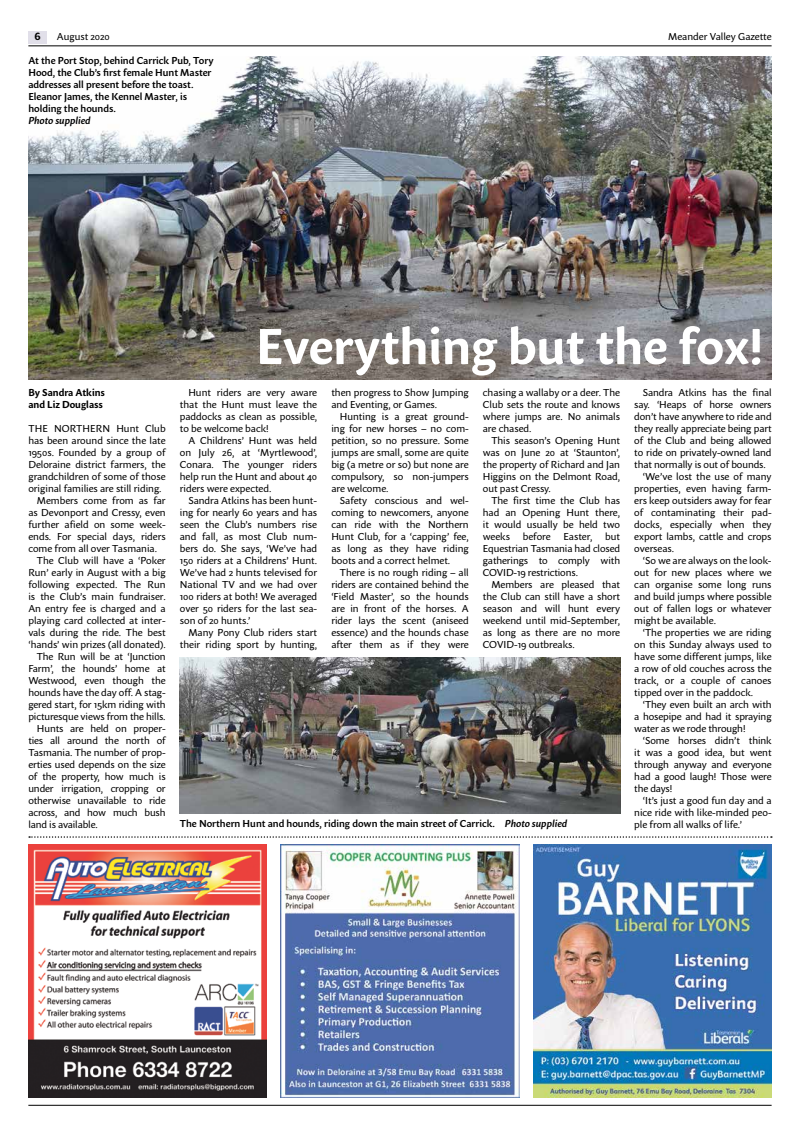
<style>
.page{position:relative;width:800px;height:1134px;background:#fff}
.page>*{position:absolute;margin:0;border:0;box-sizing:border-box;transform-origin:0 0}
.t1{font:700 50px "Sharik Sans";color:#fff}
.t2{font:700 11px "Sharik Sans";color:#000}
.t3{font:10px/12px "Sharik Sans";color:#000;text-align:justify}
.t4{font:600 10px/12px "Sharik Sans";color:#000}
.t5{font:700 10px/12px "Sharik Sans";color:#000}
.t6{font:italic 600 10px "Sharik Sans";color:#000}
.s1{font-style:italic}
</style>
<div class="page">
<hr style="left:28px;top:45px;width:743px;height:1px;background:#000">
<div style="left:28px;top:31px;width:19px;height:13px;background:#e1dfe9"></div>
<hr style="left:28px;top:1105px;width:743px;height:1px;background:#000">
<img style="left:281px;top:845px;width:238px;height:252px">
<img style="left:28px;top:845px;width:238px;height:252px">
<img style="left:533px;top:845px;width:238px;height:252px">
<img style="left:28px;top:57px;width:743px;height:323px">
<svg style="left:29px;top:836px;width:742px;height:2px"></svg>
<img style="left:180px;top:658px;width:440px;height:156px">
<p class="t2" style="left:34px;top:29px;width:8px">6</p>
<p class="t3" style="left:57px;top:30px;width:55px">August 2020</p>
<p class="t3" style="left:668px;top:30px;width:105px">Meander Valley Gazette</p>
<p class="t4" style="left:28px;top:54px;width:187px">At the Port Stop, behind Carrick Pub, Tory Hood, the Club’s first female Hunt Master addresses all present before the toast.<br>Eleanor James, the Kennel Master, is holding the hounds.</p>
<p class="t6" style="left:28px;top:114px;width:64px">Photo supplied</p>
<h1 class="t1" style="left:256px;top:311px;width:508px">Everything but the fox!</h1>
<p class="t5" style="left:28px;top:386px;width:78px">By Sandra Atkins and Liz Douglass</p>
<p class="t3" style="left:28px;top:422px;width:139px">THE NORTHERN Hunt Club</p>
<p class="t3" style="left:28px;top:434px;width:139px">has been around since the late</p>
<p class="t3" style="left:28px;top:446px;width:139px">1950s. Founded by a group of</p>
<p class="t3" style="left:28px;top:458px;width:139px">Deloraine district farmers, the</p>
<p class="t3" style="left:28px;top:470px;width:139px">grandchildren of some of those</p>
<p class="t3" style="left:28px;top:482px;width:135px">original families are still riding.</p>
<p class="t3" style="left:37px;top:494px;width:130px">Members come from as far</p>
<p class="t3" style="left:28px;top:506px;width:139px">as Devonport and Cressy, even</p>
<p class="t3" style="left:28px;top:518px;width:139px">further afield on some week-</p>
<p class="t3" style="left:28px;top:530px;width:139px">ends. For special days, riders</p>
<p class="t3" style="left:28px;top:542px;width:130px">come from all over Tasmania.</p>
<p class="t3" style="left:37px;top:554px;width:130px">The Club will have a ‘Poker</p>
<p class="t3" style="left:28px;top:566px;width:139px">Run’ early in August with a big</p>
<p class="t3" style="left:28px;top:578px;width:139px">following expected. The Run</p>
<p class="t3" style="left:28px;top:590px;width:139px">is the Club’s main fundraiser.</p>
<p class="t3" style="left:28px;top:602px;width:139px">An entry fee is charged and a</p>
<p class="t3" style="left:28px;top:614px;width:139px">playing card collected at inter-</p>
<p class="t3" style="left:28px;top:626px;width:139px">vals during the ride. The best</p>
<p class="t3" style="left:28px;top:638px;width:139px">‘hands’ win prizes (all donated).</p>
<p class="t3" style="left:37px;top:650px;width:130px">The Run will be at ‘Junction</p>
<p class="t3" style="left:28px;top:662px;width:139px">Farm’, the hounds’ home at</p>
<p class="t3" style="left:28px;top:674px;width:139px">Westwood, even though the</p>
<p class="t3" style="left:28px;top:686px;width:139px">hounds have the day off. A stag-</p>
<p class="t3" style="left:28px;top:698px;width:139px">gered start, for 15km riding with</p>
<p class="t3" style="left:28px;top:710px;width:139px">picturesque views from the hills.</p>
<p class="t3" style="left:37px;top:722px;width:130px">Hunts are held on proper-</p>
<p class="t3" style="left:28px;top:734px;width:139px">ties all around the north of</p>
<p class="t3" style="left:28px;top:746px;width:139px">Tasmania. The number of prop-</p>
<p class="t3" style="left:28px;top:758px;width:139px">erties used depends on the size</p>
<p class="t3" style="left:28px;top:770px;width:139px">of the property, how much is</p>
<p class="t3" style="left:28px;top:782px;width:139px">under irrigation, cropping or</p>
<p class="t3" style="left:28px;top:794px;width:139px">otherwise unavailable to ride</p>
<p class="t3" style="left:28px;top:806px;width:139px">across, and how much bush</p>
<p class="t3" style="left:28px;top:818px;width:71px">land is available.</p>
<p class="t3" style="left:180px;top:386px;width:139px;text-indent:9px">Hunt riders are very aware that the Hunt must leave the paddocks as clean as possible, to be welcome back!</p>
<p class="t3" style="left:180px;top:434px;width:139px;text-indent:9px">A Childrens’ Hunt was held on July 26, at ‘Myrtlewood’, Conara. The younger riders help run the Hunt and about 40 riders were expected.</p>
<p class="t3" style="left:180px;top:494px;width:139px;text-indent:9px">Sandra Atkins has been hunt&shy;ing for nearly 60 years and has seen the Club’s numbers rise and fall, as most Club num&shy;bers do. She says, ‘We’ve had 150 riders at a Childrens’ Hunt.<br>We’ve had 2 hunts televised for National TV and we had over 100 riders at both! We averaged over 50 riders for the last sea&shy;son of 20 hunts.’</p>
<p class="t3" style="left:180px;top:626px;width:139px;text-align:right">Many Pony Club riders start their riding sport by hunting,</p>
<p class="t3" style="left:331px;top:386px;width:139px">then progress to Show Jumping and Eventing, or Games.</p>
<p class="t3" style="left:331px;top:410px;width:139px;text-indent:8px">Hunting is a great ground&shy;ing for new horses – no com&shy;petition, so no pressure. Some jumps are small, some are quite big (a metre or so) but none are compulsory, so non-jumpers are welcome.</p>
<p class="t3" style="left:331px;top:494px;width:139px;text-indent:8px">Safety conscious and wel&shy;coming to newcomers, anyone can ride with the Northern Hunt Club, for a ‘capping’ fee, as long as they have riding boots and a correct helmet.</p>
<p class="t3" style="left:331px;top:566px;width:139px;text-indent:8px">There is no rough riding – all riders are contained behind the ‘Field Master’, so the hounds are in front of the horses. A rider lays the scent (aniseed essence) and the hounds chase after them as if they were</p>
<p class="t3" style="left:482px;top:386px;width:139px">chasing a wallaby or a deer. The Club sets the route and knows where jumps are. No animals are chased.</p>
<p class="t3" style="left:482px;top:434px;width:139px;text-indent:8px">This season’s Opening Hunt was on June 20 at ‘Staunton’, the property of Richard and Jan Higgins on the Delmont Road, out past Cressy.</p>
<p class="t3" style="left:482px;top:494px;width:139px;text-indent:8px">The first time the Club has had an Opening Hunt there, it would usually be held two weeks</p>
<p class="t3" style="left:482px;top:530px;width:139px;text-indent:122px">but Equestrian Tasmania had closed gatherings to comply with COVID-19 restrictions.</p>
<p class="t3" style="left:482px;top:578px;width:139px;text-indent:8px">Members are pleased that the Club can still have a short season and will hunt every weekend until mid-September, as long as there are no more COVID-19 outbreaks.</p>
<p class="t3" style="left:522px;top:530px;width:29px">before</p>
<p class="t3" style="left:563px;top:530px;width:30px">Easter,</p>
<p class="t4" style="left:180px;top:817px;width:389px">The Northern Hunt and hounds, riding down the main street of Carrick. <span class="s1">Photo supplied</span></p>
<p class="t3" style="left:642px;top:386px;width:130px">Sandra Atkins has the final</p>
<p class="t3" style="left:634px;top:398px;width:139px">say. ‘Heaps of horse owners</p>
<p class="t3" style="left:634px;top:410px;width:139px">don’t have anywhere to ride and</p>
<p class="t3" style="left:634px;top:422px;width:139px">they really appreciate being part</p>
<p class="t3" style="left:634px;top:434px;width:139px">of the Club and being allowed</p>
<p class="t3" style="left:634px;top:446px;width:139px">to ride on privately-owned land</p>
<p class="t3" style="left:634px;top:458px;width:133px">that normally is out of bounds.</p>
<p class="t3" style="left:642px;top:470px;width:130px">‘We’ve lost the use of many</p>
<p class="t3" style="left:634px;top:482px;width:139px">properties, even having farm-</p>
<p class="t3" style="left:634px;top:494px;width:139px">ers keep outsiders away for fear</p>
<p class="t3" style="left:634px;top:506px;width:139px">of contaminating their pad-</p>
<p class="t3" style="left:634px;top:518px;width:139px">docks, especially when they</p>
<p class="t3" style="left:634px;top:530px;width:139px">export lambs, cattle and crops</p>
<p class="t3" style="left:634px;top:542px;width:41px">overseas.</p>
<p class="t3" style="left:642px;top:554px;width:130px">‘So we are always on the look-</p>
<p class="t3" style="left:634px;top:566px;width:139px">out for new places where we</p>
<p class="t3" style="left:634px;top:578px;width:139px">can organise some long runs</p>
<p class="t3" style="left:634px;top:590px;width:139px">and build jumps where possible</p>
<p class="t3" style="left:634px;top:602px;width:139px">out of fallen logs or whatever</p>
<p class="t3" style="left:634px;top:614px;width:83px">might be available.</p>
<p class="t3" style="left:642px;top:626px;width:130px">‘The properties we are riding</p>
<p class="t3" style="left:634px;top:638px;width:139px">on this Sunday always used to</p>
<p class="t3" style="left:634px;top:650px;width:139px">have some different jumps, like</p>
<p class="t3" style="left:634px;top:662px;width:139px">a row of old couches across the</p>
<p class="t3" style="left:634px;top:674px;width:139px">track, or a couple of canoes</p>
<p class="t3" style="left:634px;top:686px;width:120px">tipped over in the paddock.</p>
<p class="t3" style="left:642px;top:698px;width:130px">‘They even built an arch with</p>
<p class="t3" style="left:634px;top:710px;width:139px">a hosepipe and had it spraying</p>
<p class="t3" style="left:634px;top:722px;width:113px">water as we rode through!</p>
<p class="t3" style="left:642px;top:734px;width:130px">‘Some horses didn’t think</p>
<p class="t3" style="left:634px;top:746px;width:139px">it was a good idea, but went</p>
<p class="t3" style="left:634px;top:758px;width:139px">through anyway and everyone</p>
<p class="t3" style="left:634px;top:770px;width:139px">had a good laugh! Those were</p>
<p class="t3" style="left:634px;top:782px;width:40px">the days!</p>
<p class="t3" style="left:642px;top:794px;width:130px">‘It’s just a good fun day and a</p>
<p class="t3" style="left:634px;top:806px;width:139px">nice ride with like-minded peo-</p>
<p class="t3" style="left:634px;top:818px;width:109px">ple from all walks of life.’</p>
</div>
